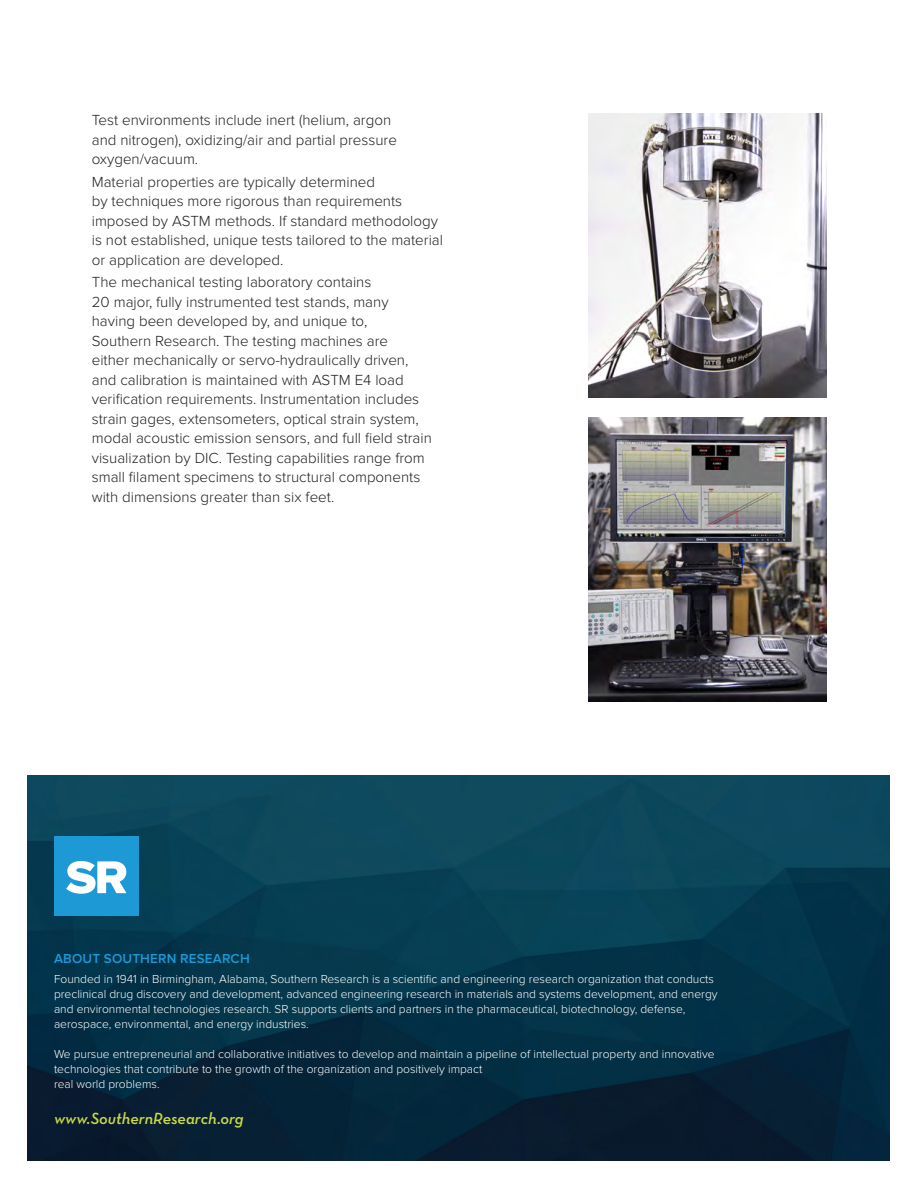
<style>
.page{position:relative;width:918px;height:1188px;background:#fff}
.page>*{position:absolute;margin:0;border:0;box-sizing:border-box;transform-origin:0 0}
.t1{font:16.5px "Neutra Text Demi Italic Alt";color:#c9db41}
.SR_Bullets{font:300 15.15px/19.5px "Proxima Nova";color:#231f20}
.t2{font:600 13.5px "Proxima Nova";letter-spacing:.01em;color:#1d99d6}
.t3{font:300 12px/15px "Proxima Nova";color:#fff}
</style>
<div class="page">
<img style="left:27px;top:776px;width:862px;height:385px">
<div style="left:54px;top:837px;width:85px;height:79px;background:#1d99d6"></div>
<svg style="left:66px;top:861px;width:60px;height:33px"></svg>
<img style="left:588px;top:113px;width:238px;height:285px">
<img style="left:588px;top:417px;width:238px;height:285px">
<p class="SR_Bullets" style="left:92px;top:111px;width:307px">Test environments include inert (helium, argon and nitrogen), oxidizing/air and partial pressure oxygen/vacuum.</p>
<p class="SR_Bullets" style="left:92px;top:172px;width:353px">Material properties are typically determined<br>by techniques more rigorous than requirements imposed by ASTM methods. If standard methodology is not established, unique tests tailored to the material or application are developed.</p>
<p class="SR_Bullets" style="left:92px;top:273px;width:342px">The mechanical testing laboratory contains<br>20 major, fully instrumented test stands, many having been developed by, and unique to,<br>Southern Research. The testing machines are<br>either mechanically or servo-hydraulically driven, and calibration is maintained with ASTM E4 load verification requirements. Instrumentation includes strain gages, extensometers, optical strain system, modal acoustic emission sensors, and full field strain visualization by DIC. Testing capabilities range from small filament specimens to structural components with dimensions greater than six feet.</p>
<p class="t2" style="left:54px;top:951px;width:197px">ABOUT SOUTHERN RESEARCH</p>
<p class="t3" style="left:54px;top:972px;width:665px">Founded in 1941 in Birmingham, Alabama, Southern Research is a scientific and engineering research organization that conducts preclinical drug discovery and development, advanced engineering research in materials and systems development, and energy and environmental technologies research. SR supports clients and partners in the pharmaceutical, biotechnology, defense, aerospace, environmental, and energy industries.</p>
<p class="t3" style="left:54px;top:1047px;width:662px">We pursue entrepreneurial and collaborative initiatives to develop and maintain a pipeline of intellectual property and innovative technologies that contribute to the growth of the organization and positively impact<br>real world problems.</p>
<p class="t1" style="left:54px;top:1108px;width:191px">www.SouthernResearch.org</p>
</div>
